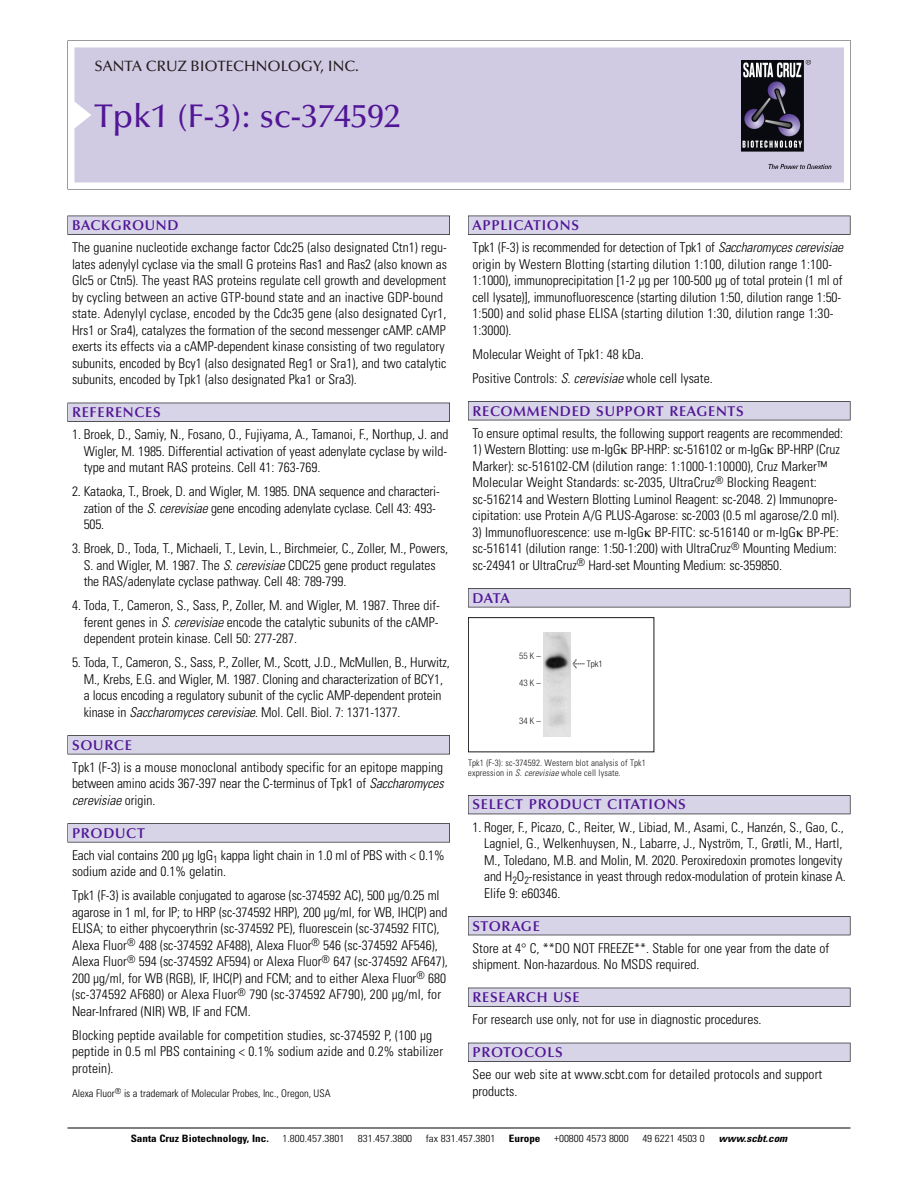
<style>
.page{position:relative;width:918px;height:1188px;background:#fff}
.page>*{position:absolute;margin:0;border:0;box-sizing:border-box;transform-origin:0 0}
.t1{font:500 33px "Optima";color:#511695}
.t2{font:500 15px "Optima";color:#231f20}
.t3{font:600 14.25px "Optima";letter-spacing:.05em;color:#511695}
.t4{font:300 condensed 13.5px/16.5px "Univers";color:#000}
.t5{font:300 condensed 10.5px "Univers";color:#000}
.t6{font:300 condensed 10.2px "Univers";color:#000;scale:1.1 1}
.t7{font:700 condensed 10.2px "Univers";color:#000;scale:1.1 1}
.t8{font:italic 700 condensed 10.2px "Univers";color:#000;scale:1.1 1}
.t9{font:300 condensed 9px/10.5px "Univers";letter-spacing:.015em;color:#191919}
.t10{font:300 condensed 9px "Helvetica Neue";color:#191919}
.s1{font-style:italic}
.s2{font-family:"Meta Plus";font-weight:400;font-stretch:normal;font-size:10.5px}
</style>
<div class="page">
<svg style="left:74px;top:41px;width:777px;height:148px"></svg>
<div style="left:74px;top:47px;width:770px;height:135px;background:#d1cae3"></div>
<img style="left:741px;top:60px;width:90px;height:108px">
<div style="left:68px;top:216px;width:382px;height:19px;background:#535256"></div>
<div style="left:68px;top:216px;width:381px;height:18px;background:#d7d4e8"></div>
<div style="left:68px;top:403px;width:382px;height:19px;background:#525156"></div>
<div style="left:68px;top:403px;width:381px;height:18px;background:#d7d4e8"></div>
<div style="left:68px;top:735px;width:382px;height:19px;background:#545357"></div>
<div style="left:68px;top:736px;width:381px;height:18px;background:#d7d4e8"></div>
<div style="left:68px;top:823px;width:382px;height:19px;background:#575659"></div>
<div style="left:68px;top:824px;width:381px;height:18px;background:#d7d4e8"></div>
<div style="left:468px;top:216px;width:382px;height:19px;background:#535256"></div>
<div style="left:468px;top:216px;width:382px;height:18px;background:#d7d4e8"></div>
<div style="left:468px;top:401px;width:382px;height:19px;background:#515155"></div>
<div style="left:468px;top:402px;width:382px;height:18px;background:#d7d4e8"></div>
<div style="left:468px;top:588px;width:382px;height:19px;background:#545357"></div>
<div style="left:468px;top:589px;width:382px;height:18px;background:#d7d4e8"></div>
<div style="left:468px;top:795px;width:382px;height:19px;background:#525158"></div>
<div style="left:468px;top:796px;width:382px;height:18px;background:#d7d4e8"></div>
<div style="left:468px;top:916px;width:382px;height:19px;background:#515056"></div>
<div style="left:468px;top:917px;width:382px;height:18px;background:#d7d4e8"></div>
<div style="left:468px;top:988px;width:382px;height:19px;background:#525156"></div>
<div style="left:468px;top:988px;width:382px;height:18px;background:#d7d4e8"></div>
<div style="left:468px;top:1043px;width:382px;height:19px;background:#515057"></div>
<div style="left:468px;top:1043px;width:382px;height:18px;background:#d7d4e8"></div>
<hr style="left:68px;top:1128px;width:782px;height:1px;background:#000">
<div style="left:468px;top:617px;width:186px;height:135px;border:1px solid #191919"></div>
<img style="left:543px;top:633px;width:27px;height:103px">
<p class="t2" style="left:94px;top:60px;width:266px">SANTA CRUZ BIOTECHNOLOGY, INC.</p>
<p class="t1" style="left:94px;top:102px;width:308px">Tpk1 (F-3): sc-374592</p>
<p class="t3" style="left:72px;top:219px;width:108px">BACKGROUND</p>
<p class="t4" style="left:72px;top:240px;width:377px">The guanine nucleotide exchange factor Cdc25 (also designated Ctn1) regu&shy;lates adenylyl cyclase via the small G proteins Ras1 and Ras2 (also known as Glc5 or Ctn5). The yeast RAS proteins regulate cell growth and development by cycling between an active GTP-bound state and an inactive GDP-bound state. Adenylyl cyclase, encoded by the Cdc35 gene (also designated Cyr1, Hrs1 or Sra4), catalyzes the formation of the second messenger cAMP. cAMP exerts its effects via a cAMP-dependent kinase consisting of two regulatory subunits, encoded by Bcy1 (also designated Reg1 or Sra1), and two catalytic subunits, encoded by Tpk1 (also designated Pka1 or Sra3).</p>
<p class="t3" style="left:72px;top:406px;width:90px">REFERENCES</p>
<p class="t4" style="left:84px;top:427px;width:366px;text-align:justify;text-indent:-12px">1. Broek, D., Samiy, N., Fosano, O., Fujiyama, A., Tamanoi, F., Northup, J. and Wigler, M. 1985. Differential activation of yeast adenylate cyclase by wild&shy;type and mutant RAS proteins. Cell 41: 763-769.</p>
<p class="t4" style="left:84px;top:484px;width:358px;text-indent:-12px">2. Kataoka, T., Broek, D. and Wigler, M. 1985. DNA sequence and characteri&shy;zation of the <span class="s1">S.cerevisiae</span>gene encoding adenylate cyclase. Cell 43: 493-<br>505.</p>
<p class="t4" style="left:84px;top:541px;width:366px;text-indent:-12px">3. Broek, D., Toda, T., Michaeli, T., Levin, L., Birchmeier, C., Zoller, M., Powers,<br>S. and Wigler, M. 1987. The <span class="s1">S.cerevisiae</span>CDC25 gene product regulates the RAS/adenylate cyclase pathway. Cell 48: 789-799.</p>
<p class="t4" style="left:84px;top:598px;width:358px;text-align:justify;text-indent:-12px">4. Toda, T., Cameron, S., Sass, P., Zoller, M. and Wigler, M. 1987. Three dif&shy;ferent genes in <span class="s1">S.cerevisiae</span> encode the catalytic subunits of the cAMP&shy;dependent protein kinase. Cell 50: 277-287.</p>
<p class="t4" style="left:84px;top:655px;width:368px;text-indent:-12px">5. Toda, T., Cameron, S., Sass, P., Zoller, M., Scott, J.D., McMullen, B., Hurwitz, M., Krebs, E.G. and Wigler, M. 1987. Cloning and characterization of BCY1, a locus encoding a regulatory subunit of the cyclic AMP-dependent protein kinase in <span class="s1">Saccharomycescerevisiae</span>. Mol. Cell. Biol. 7: 1371-1377.</p>
<p class="t3" style="left:72px;top:739px;width:61px">SOURCE</p>
<p class="t4" style="left:72px;top:760px;width:376px">Tpk1 (F-3) is a mouse monoclonal antibody specific for an epitope mapping between amino acids 367-397 near the C-terminus of Tpk1 of <span class="s1">Saccharomyces cerevisiae</span> o r i g i n .</p>
<p class="t3" style="left:72px;top:827px;width:74px">PRODUCT</p>
<p class="t4" style="left:72px;top:848px;width:374px">Each vial contains 200 µg IgG<sub>1</sub> kappa light chain in 1.0 ml of PBS with &lt; 0.1% sodium azide and 0.1% gelatin.</p>
<p class="t4" style="left:72px;top:889px;width:377px">Tpk1 (F-3) is available conjugated to agarose (sc-374592 AC), 500 µg/0.25 ml agarose in 1 ml, for IP; to HRP (sc-374592 HRP), 200 µg/ml, for WB, IHC(P) and ELISA; to either phycoerythrin (sc-374592 PE), fluorescein (sc-374592 FITC), Alexa Fluor<sup>®</sup> 488 (sc-374592 AF488), Alexa Fluor<sup>®</sup> 546 (sc-374592 AF546), Alexa Fluor<sup>®</sup> 594 (sc-374592 AF594) or Alexa Fluor<sup>®</sup> 647 (sc-374592 AF647), 200 µg/ml, for WB (RGB), IF, IHC(P) and FCM; and to either Alexa Fluor<sup>®</sup> 680 (sc-374592 AF680) or Alexa Fluor<sup>®</sup> 790 (sc-374592 AF790), 200 µg/ml, for Near-Infrared (NIR) WB, IF and FCM.</p>
<p class="t4" style="left:72px;top:1028px;width:373px">Blocking peptide available for competition studies, sc-374592 P, (100 µg peptide in 0.5 ml PBS containing &lt; 0.1% sodium azide and 0.2% stabilizer protein).</p>
<p class="t5" style="left:72px;top:1089px;width:260px">Alexa Fluor<sup>®</sup> is a trademark of Molecular Probes, Inc., Oregon, USA</p>
<p class="t3" style="left:473px;top:219px;width:108px">APPLICATIONS</p>
<p class="t4" style="left:473px;top:240px;width:375px">Tpk1 (F-3) is recommended for detection of Tpk1 of <span class="s1">Saccharomycescerevisiae </span>origin by Western Blotting (starting dilution 1:100, dilution range 1:100- 1:1000), immunoprecipitation [1-2 µg per 100-500 µg of total protein (1 ml of cell lysate)], immunofluorescence (starting dilution 1:50, dilution range 1:50- 1:500) and solid phase ELISA (starting dilution 1:30, dilution range 1:30- 1:3000).</p>
<p class="t4" style="left:473px;top:347px;width:173px">Molecular Weight of Tpk1: 48 kDa.</p>
<p class="t4" style="left:473px;top:371px;width:242px">Positive Controls: <span class="s1">S.cerevisiae</span>whole cell lysate.</p>
<p class="t3" style="left:473px;top:405px;width:273px">RECOMMENDED SUPPORT REAGENTS</p>
<p class="t4" style="left:473px;top:426px;width:372px">To ensure optimal results, the following support reagents are recommended:</p>
<p class="t4" style="left:473px;top:442px;width:369px">1) Western Blotting: use m-IgG BP-HRP: sc-516102 or m-IgG BP-HRP (Cruz Marker): sc-516102-CM (dilution range: 1:1000-1:10000), Cruz Marker™ Molecular Weight Standards: sc-2035, UltraCruz<sup>®</sup> Blocking Reagent: sc-516214 and Western Blotting Luminol Reagent: sc-2048. 2) Immunopre&shy;cipitation: use Protein A/G PLUS-Agarose: sc-2003 (0.5 ml agarose/2.0 ml).</p>
<p class="t4" style="left:473px;top:525px;width:368px">3) Immunofluorescence: use m-IgG BP-FITC: sc-516140 or m-IgG BP-PE: sc-516141 (dilution range: 1:50-1:200) with UltraCruz<sup>®</sup> Mounting Medium: sc-24941 or UltraCruz<sup>®</sup> Hard-set Mounting Medium: sc-359850.</p>
<p class="t3" style="left:473px;top:592px;width:39px">DATA</p>
<p class="t10" style="left:519px;top:652px;width:23px">55K–</p>
<p class="t10" style="left:519px;top:679px;width:23px">43K–</p>
<p class="t10" style="left:519px;top:717px;width:23px">34K–</p>
<p class="t10" style="left:573px;top:661px;width:32px"><span class="s2">&lt;</span> Tpk1</p>
<p class="t9" style="left:468px;top:758px;width:179px">Tpk1 (F-3): sc-374592. Western blot analysis of Tpk1 expression in <span class="s1">S. cerevisiae</span> whole cell lysate.</p>
<p class="t3" style="left:473px;top:799px;width:215px">SELECT PRODUCT CITATIONS</p>
<p class="t4" style="left:484px;top:820px;width:363px;text-indent:-12px">1. Roger, F., Picazo, C., Reiter, W., Libiad, M., Asami, C., Hanzén, S., Gao, C., Lagniel, G., Welkenhuysen, N., Labarre, J., Nyström, T., Grøtli, M., Hartl, M., Toledano, M.B. and Molin, M. 2020. Peroxiredoxin promotes longevity and H<sub>2</sub>O<sub>2</sub>-resistance in yeast through redox-modulation of protein kinase A.<br>Elife 9: e60346.</p>
<p class="t3" style="left:473px;top:920px;width:69px">STORAGE</p>
<p class="t4" style="left:473px;top:941px;width:358px">Store at 4° C, **DO NOT FREEZE**. Stable for one year from the date of shipment. Non-hazardous. No MSDS required.</p>
<p class="t3" style="left:473px;top:991px;width:109px">RESEARCH USE</p>
<p class="t4" style="left:473px;top:1012px;width:291px">For research use only, not for use in diagnostic procedures.</p>
<p class="t3" style="left:473px;top:1046px;width:92px">PROTOCOLS</p>
<p class="t4" style="left:473px;top:1068px;width:351px">See our web site at www.scbt.com for detailed protocols and support products.</p>
<p class="t7" style="left:131px;top:1135px;width:127px">Santa Cruz Biotechnology, Inc.</p>
<p class="t6" style="left:282px;top:1135px;width:58px">1.800.457.3801</p>
<p class="t6" style="left:358px;top:1135px;width:51px">831.457.3800</p>
<p class="t6" style="left:426px;top:1135px;width:65px">fax 831.457.3801</p>
<p class="t7" style="left:509px;top:1135px;width:30px">Europe</p>
<p class="t6" style="left:554px;top:1135px;width:69px">+00800 4573 8000</p>
<p class="t6" style="left:642px;top:1135px;width:58px">49 6221 4503 0</p>
<p class="t8" style="left:719px;top:1135px;width:66px">www.scbt.com</p>
</div>
